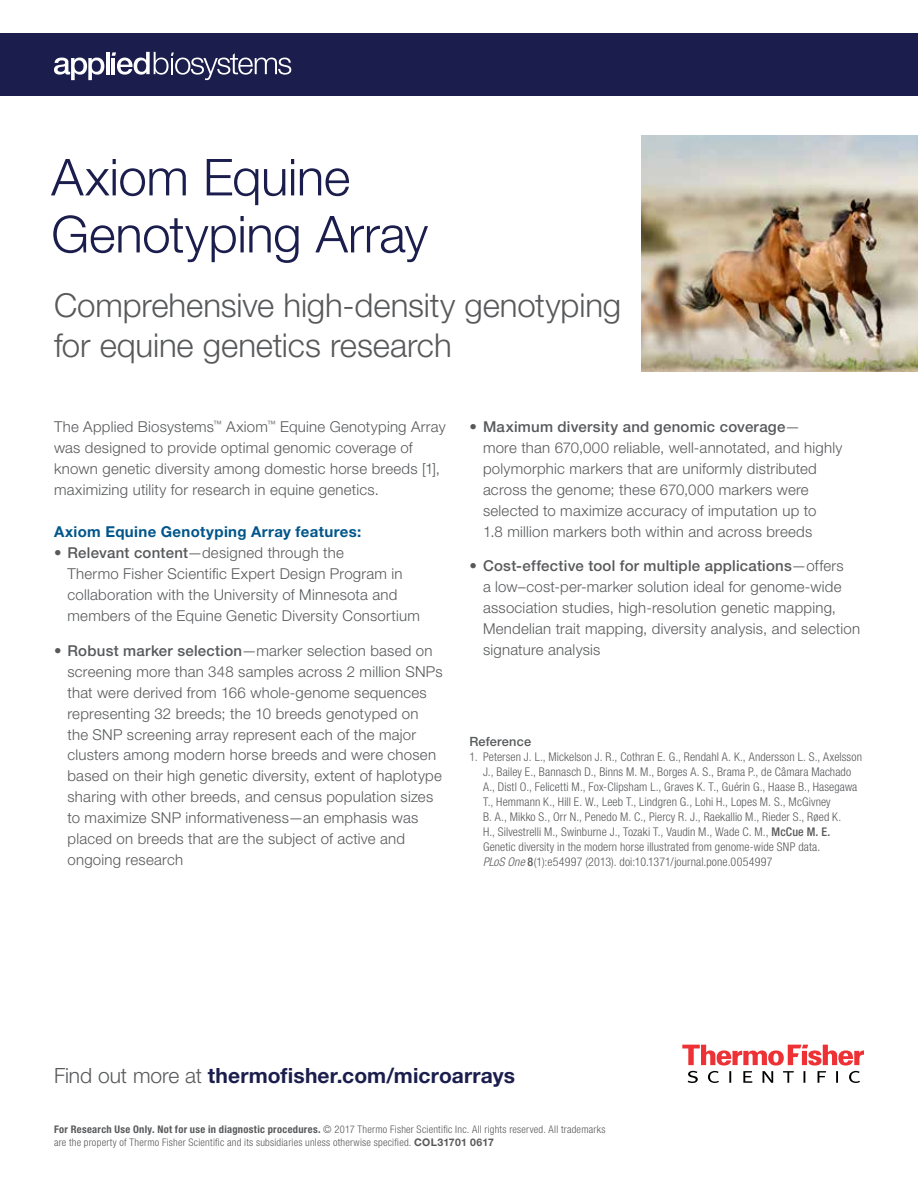
<style>
.page{position:relative;width:918px;height:1188px;background:#fff}
.page>*{position:absolute;margin:0;border:0;box-sizing:border-box;transform-origin:0 0}
.t1{font:300 51px/57px "Helvetica Neue LT Std";letter-spacing:-.01em;color:#1b1e4d}
.t2{font:300 33px/40.5px "Helvetica Neue LT Std";letter-spacing:-.005em;color:#58595b}
.t3{font:700 21px "Helvetica Neue LT Std";letter-spacing:.005em;color:#1b1e4d}
.t4{font:300 15px/21px "Helvetica Neue LT Std";letter-spacing:.015em;color:#58595b}
.t5{font:700 15px "Helvetica Neue LT Std";letter-spacing:.025em;color:#00558a}
.t6{font:500 12.75px "Helvetica Neue LT Std";letter-spacing:.015em;color:#58595b}
.t7{font:300 condensed 12px/15px "Helvetica Neue LT Std";letter-spacing:.01em;color:#58595b}
.t8{font:300 condensed 10.5px/13.5px "Helvetica Neue LT Std";letter-spacing:.025em;color:#58595b}
.s1{font-weight:500}
.s2{font-style:italic}
.s3{font-weight:300;color:#58595b}
.s4{font-weight:700}
.s5{font-weight:700;font-stretch:normal}
</style>
<div class="page">
<img style="left:641px;top:135px;width:277px;height:236px">
<svg style="left:682px;top:1045px;width:182px;height:38px"></svg>
<div style="left:0;top:33px;width:918px;height:63px;background:#1b1e4d"></div>
<svg style="left:54px;top:58px;width:50px;height:22px"></svg>
<hr style="left:106px;top:52px;width:3px;height:22px;background:#fff">
<svg style="left:112px;top:52px;width:179px;height:28px"></svg>
<h1 class="t1" style="left:51px;top:148px;width:378px">Axiom Equine<br>Genotyping Array</h1>
<h2 class="t2" style="left:54px;top:284px;width:569px">Comprehensive high-density genotyping for equine genetics research</h2>
<p class="t4" style="left:54px;top:416px;width:393px">The Applied Biosystems<sup>™</sup> Axiom<sup>™</sup> Equine Genotyping Array was designed to provide optimal genomic coverage of known genetic diversity among domestic horse breeds [1], maximizing utility for research in equine genetics.</p>
<p class="t5" style="left:54px;top:522px;width:309px">Axiom Equine Genotyping Array features:</p>
<p class="t4" style="left:68px;top:542px;width:354px;text-indent:-14px">• <span class="s1">Relevant content</span>—designed through the<br>Thermo Fisher Scientific Expert Design Program in collaboration with the University of Minnesota and members of the Equine Genetic Diversity Consortium</p>
<p class="t4" style="left:68px;top:639px;width:377px;text-indent:-14px">• <span class="s1">Robust marker selection</span>—marker selection based on screening more than 348 samples across 2 million SNPs that were derived from 166 whole-genome sequences representing 32 breeds; the 10 breeds genotyped on the SNP screening array represent each of the major clusters among modern horse breeds and were chosen based on their high genetic diversity, extent of haplotype sharing with other breeds, and census population sizes to maximize SNP informativeness—an emphasis was placed on breeds that are the subject of active and ongoing research</p>
<p class="t4" style="left:483px;top:416px;width:361px;text-indent:-14px">• <span class="s1">Maximum diversity and genomic coverage</span>—<br>more than 670,000 reliable, well-annotated, and highly polymorphic markers that are uniformly distributed across the genome; these 670,000 markers were selected to maximize accuracy of imputation up to<br>1.8 million markers both within and across breeds</p>
<p class="t4" style="left:483px;top:555px;width:379px;text-indent:-14px">• <span class="s1">Cost-effective tool for multiple applications</span>—offers<br>a low–cost-per-marker solution ideal for genome-wide association studies, high-resolution genetic mapping, Mendelian trait mapping, diversity analysis, and selection signature analysis</p>
<p class="t6" style="left:470px;top:734px;width:63px">Reference</p>
<p class="t7" style="left:483px;top:749px;width:381px;text-indent:-14px">1. Petersen J. L., Mickelson J. R., Cothran E. G., Rendahl A. K., Andersson L. S., Axelsson J., Bailey E., Bannasch D., Binns M. M., Borges A. S., Brama P., de Câmara Machado A., Distl O., Felicetti M., Fox-Clipsham L., Graves K. T., Guérin G., Haase B., Hasegawa T., Hemmann K., Hill E. W., Leeb T., Lindgren G., Lohi H., Lopes M. S., McGivney<br>B. A., Mikko S., Orr N., Penedo M. C., Piercy R. J., Raekallio M., Rieder S., Røed K.<br>H., Silvestrelli M., Swinburne J., Tozaki T., Vaudin M., Wade C. M., <span class="s1">McCue M. E.<br></span>Genetic diversity in the modern horse illustrated from genome-wide SNP data.<br><span class="s2">PLoS One</span> <span class="s1">8</span>(1):e54997 (2013). doi:10.1371/journal.pone.0054997</p>
<h3 class="t3" style="left:54px;top:1063px;width:463px"><span class="s3">Find out more at</span> thermofisher.com/microarrays</h3>
<p class="t8" style="left:54px;top:1122px;width:553px"><span class="s4">For Research Use Only. Not for use in diagnostic procedures.</span> © 2017 Thermo Fisher Scientific Inc. All rights reserved. All trademarks are the property of Thermo Fisher Scientific and its subsidiaries unless otherwise specified. <span class="s5">COL31701 0617</span></p>
</div>
